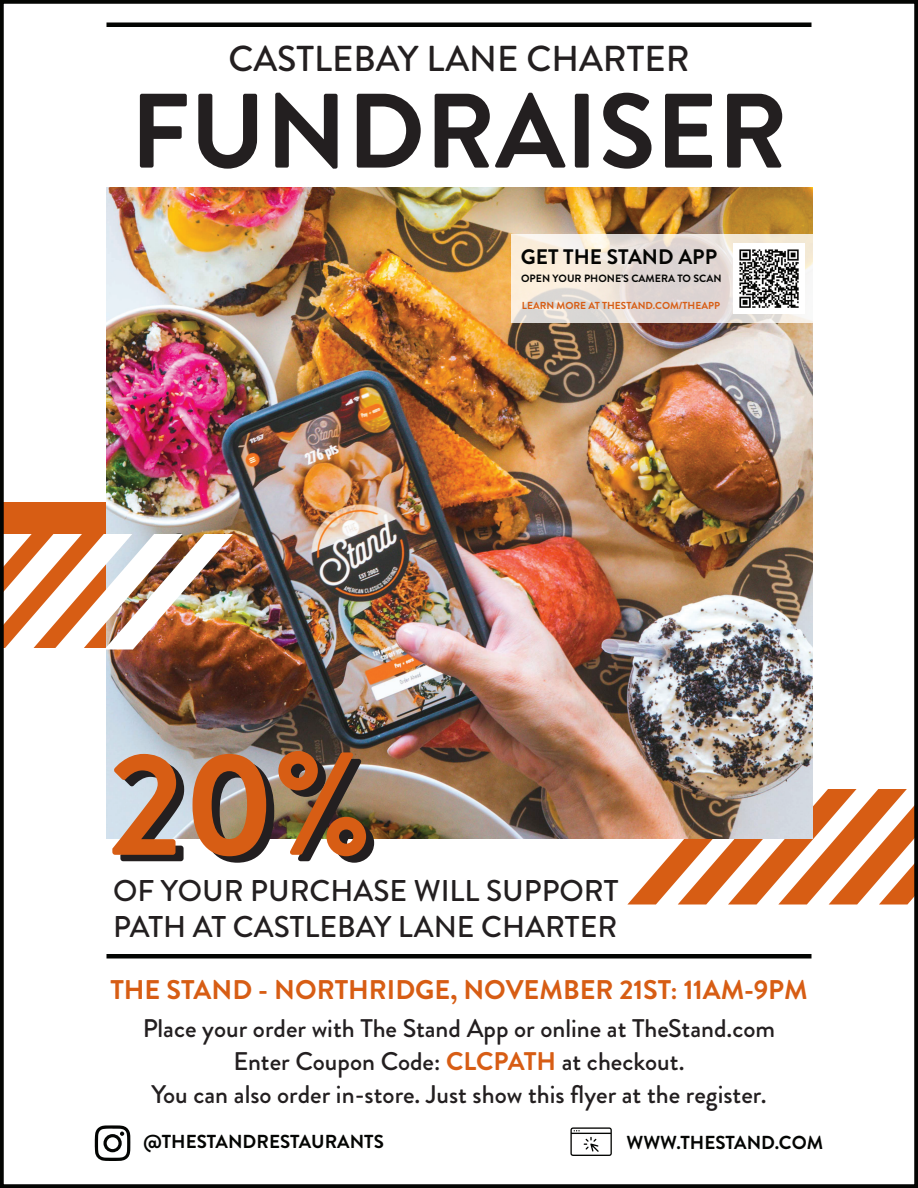
<style>
.page{position:relative;width:918px;height:1188px;background:#fff}
.page>*{position:absolute;margin:0;border:0;box-sizing:border-box;transform-origin:0 0}
.t1{font:700 146.25px "Brandon Grotesque";color:#d75d14}
.t2{font:700 105.45px "Brandon Grotesque";color:#231f20}
.t3{font:500 36px "Brandon Grotesque";color:#231f20}
.t4{font:500 30px/36px "Brandon Grotesque";color:#231f20}
.t5{font:700 27px "Brandon Grotesque";color:#d75d14}
.t6{font:500 25.5px/33px "Brandon Grotesque";color:#231f20;text-align:center}
.t7{font:700 21px "Brandon Grotesque";color:#040503}
.t8{font:700 18.75px "Brandon Grotesque";color:#040503}
.t9{font:700 10.5px "Brandon Grotesque";color:#040503}
.t10{font:700 10.2px "Brandon Grotesque";color:#d75d14}
.s1{font-weight:700;color:#d75d14}
</style>
<div class="page">
<img style="left:0;top:0;width:918px;height:1188px">
<svg style="left:512px;top:234px;width:306px;height:88px;background:#eae1da"></svg>
<img style="left:734px;top:243px;width:70px;height:71px">
<h3 class="t3" style="left:228px;top:34px;width:463px">CASTLEBAY LANE CHARTER</h3>
<h2 class="t2" style="left:130px;top:58px;width:659px">FUNDRAISER</h2>
<p class="t7" style="left:521px;top:242px;width:198px">GET THE STAND APP</p>
<p class="t9" style="left:521px;top:271px;width:202px">OPEN YOUR PHONE’S CAMERA TO SCAN</p>
<p class="t10" style="left:522px;top:298px;width:200px">LEARN MORE AT THESTAND.COM/THEAPP</p>
<h1 class="t1" style="left:108px;top:702px;width:266px">20%</h1>
<p class="t4" style="left:113px;top:873px;width:507px">OF YOUR PURCHASE WILL SUPPORT<br>PATH AT CASTLEBAY LANE CHARTER</p>
<p class="t5" style="left:110px;top:971px;width:699px">THE STAND - NORTHRIDGE, NOVEMBER 21ST: 11AM-9PM</p>
<p class="t6" style="left:143px;top:1012px;width:634px">Place your order with The Stand App or online at TheStand.com<br>Enter Coupon Code: <span class="s1">CLCPATH</span> at checkout.<br>You can also order in-store. Just show this flyer at the register.</p>
<p class="t8" style="left:144px;top:1128px;width:242px">@THESTANDRESTAURANTS</p>
<p class="t8" style="left:627px;top:1130px;width:198px">WWW.THESTAND.COM</p>
</div>
